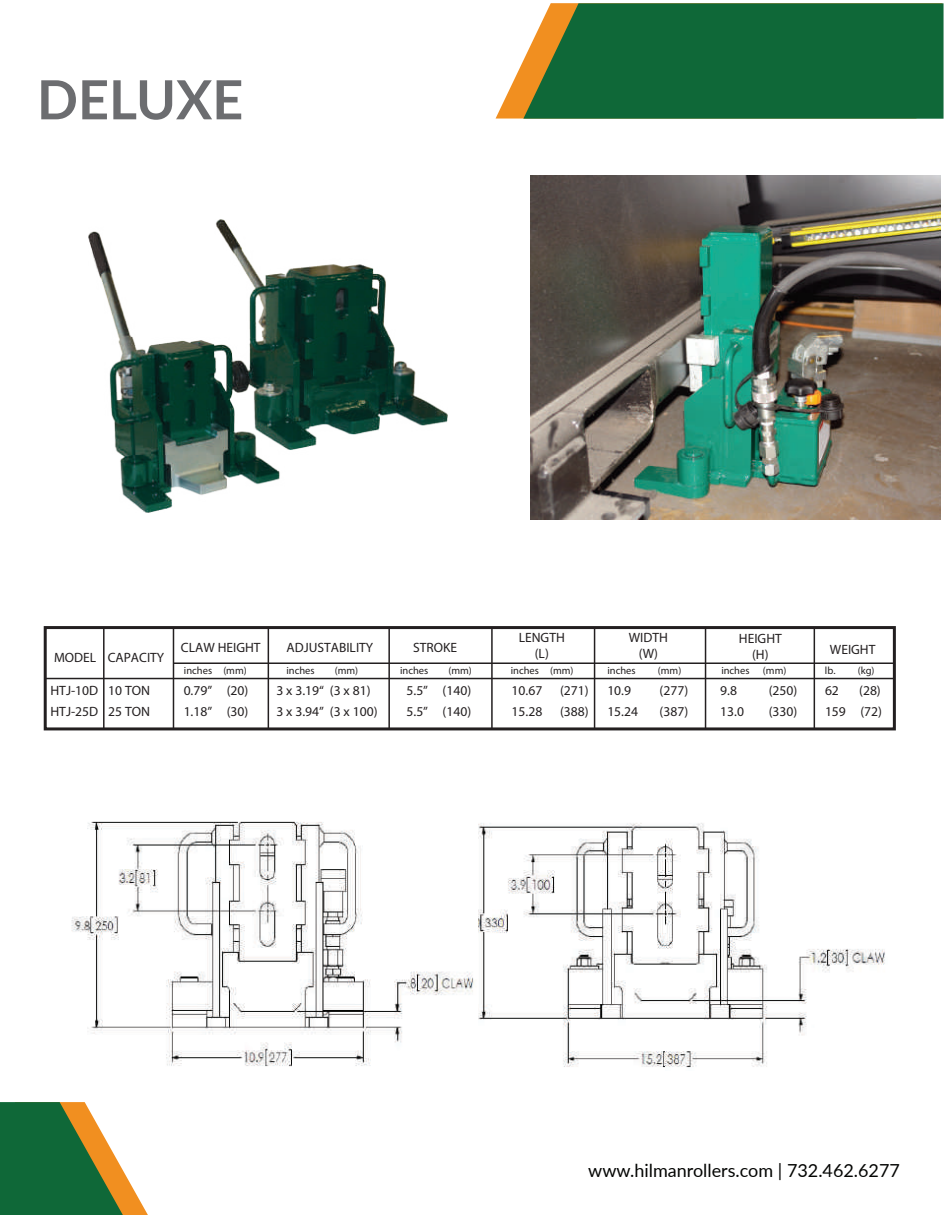
<style>
.page{position:relative;width:945px;height:1215px;background:#fff}
.page>*{position:absolute;margin:0;border:0;box-sizing:border-box;transform-origin:0 0}
.t1{font:700 54px "Lato";color:#6c6d70}
.t2{font:18px "Lato";color:#040503}
.t3{font:13.5px/16.2px "Myriad Pro";color:#231f20;text-align:center}
.t4{font:10.5px "Myriad Pro";color:#231f20}
</style>
<div class="page">
<div style="left:44px;top:626px;width:852px;height:104px;border:3px solid #231f20"></div>
<hr style="left:45px;top:678px;width:849px;height:1px;background:#231f20">
<hr style="left:173px;top:662px;width:721px;height:2px;background:#231f20">
<hr style="left:103px;top:628px;width:2px;height:101px;background:#231f20">
<hr style="left:173px;top:628px;width:1px;height:101px;background:#231f20">
<hr style="left:268px;top:628px;width:1px;height:101px;background:#231f20">
<hr style="left:388px;top:628px;width:2px;height:101px;background:#231f20">
<hr style="left:491px;top:629px;width:2px;height:100px;background:#231f20">
<hr style="left:594px;top:628px;width:1px;height:100px;background:#231f20">
<hr style="left:705px;top:628px;width:1px;height:100px;background:#231f20">
<hr style="left:814px;top:628px;width:1px;height:100px;background:#231f20">
<img style="left:478px;top:823px;width:407px;height:245px">
<img style="left:71px;top:821px;width:403px;height:246px">
<img style="left:89px;top:219px;width:358px;height:293px">
<img style="left:531px;top:176px;width:410px;height:344px">
<svg style="left:496px;top:61px;width:27px;height:58px"></svg>
<svg style="left:0;top:1102px;width:148px;height:113px"></svg>
<svg style="left:523px;top:3px;width:421px;height:116px;background:#1f6c3a"></svg>
<h1 class="t1" style="left:37px;top:60px;width:208px">DELUXE</h1>
<p class="t3" style="left:54px;top:649px;width:112px">MODEL CAPACITY</p>
<p class="t3" style="left:181px;top:639px;width:81px">CLAW HEIGHT</p>
<p class="t3" style="left:287px;top:639px;width:88px">ADJUSTABILITY</p>
<p class="t3" style="left:413px;top:639px;width:45px">STROKE</p>
<p class="t3" style="left:519px;top:629px;width:48px">LENGTH (L)</p>
<p class="t3" style="left:629px;top:629px;width:41px">WIDTH</p>
<p class="t3" style="left:739px;top:630px;width:44px">HEIGHT (H)</p>
<p class="t3" style="left:639px;top:645px;width:21px">(W)</p>
<p class="t3" style="left:830px;top:641px;width:47px">WEIGHT</p>
<p class="t4" style="left:184px;top:664px;width:64px">inches (mm)</p>
<p class="t4" style="left:607px;top:664px;width:30px">inches</p>
<p class="t4" style="left:658px;top:664px;width:25px">(mm)</p>
<p class="t4" style="left:721px;top:664px;width:30px">inches</p>
<p class="t4" style="left:763px;top:664px;width:25px">(mm)</p>
<p class="t4" style="left:825px;top:664px;width:51px">lb. (kg)</p>
<p class="t4" style="left:287px;top:664px;width:30px">inches</p>
<p class="t4" style="left:335px;top:664px;width:25px">(mm)</p>
<p class="t4" style="left:400px;top:664px;width:30px">inches</p>
<p class="t4" style="left:448px;top:664px;width:25px">(mm)</p>
<p class="t4" style="left:511px;top:664px;width:64px">inches (mm)</p>
<p class="t3" style="left:50px;top:682px;width:101px">HTJ-10D 10 TON</p>
<p class="t3" style="left:184px;top:682px;width:66px">0.79” (20)</p>
<p class="t3" style="left:276px;top:682px;width:96px">3 x 3.19“ (3 x 81)</p>
<p class="t3" style="left:407px;top:682px;width:66px">5.5” (140)</p>
<p class="t3" style="left:512px;top:682px;width:32px">10.67</p>
<p class="t3" style="left:560px;top:682px;width:30px">(271)</p>
<p class="t3" style="left:607px;top:682px;width:25px">10.9</p>
<p class="t3" style="left:660px;top:682px;width:30px">(277)</p>
<p class="t3" style="left:720px;top:682px;width:18px">9.8</p>
<p class="t3" style="left:769px;top:682px;width:30px">(250)</p>
<p class="t3" style="left:825px;top:682px;width:15px">62</p>
<p class="t3" style="left:859px;top:682px;width:23px">(28)</p>
<p class="t3" style="left:50px;top:703px;width:101px">HTJ-25D 25 TON</p>
<p class="t3" style="left:184px;top:703px;width:66px">1.18” (30)</p>
<p class="t3" style="left:276px;top:703px;width:103px">3 x 3.94” (3 x 100)</p>
<p class="t3" style="left:407px;top:703px;width:66px">5.5” (140)</p>
<p class="t3" style="left:512px;top:703px;width:32px">15.28</p>
<p class="t3" style="left:560px;top:703px;width:30px">(388)</p>
<p class="t3" style="left:607px;top:703px;width:32px">15.24</p>
<p class="t3" style="left:660px;top:703px;width:30px">(387)</p>
<p class="t3" style="left:720px;top:703px;width:25px">13.0</p>
<p class="t3" style="left:769px;top:703px;width:30px">(330)</p>
<p class="t3" style="left:825px;top:703px;width:59px">159 (72)</p>
<h2 class="t2" style="left:588px;top:1158px;width:313px">www.hilmanrollers.com | 732.462.6277</h2>
</div>
